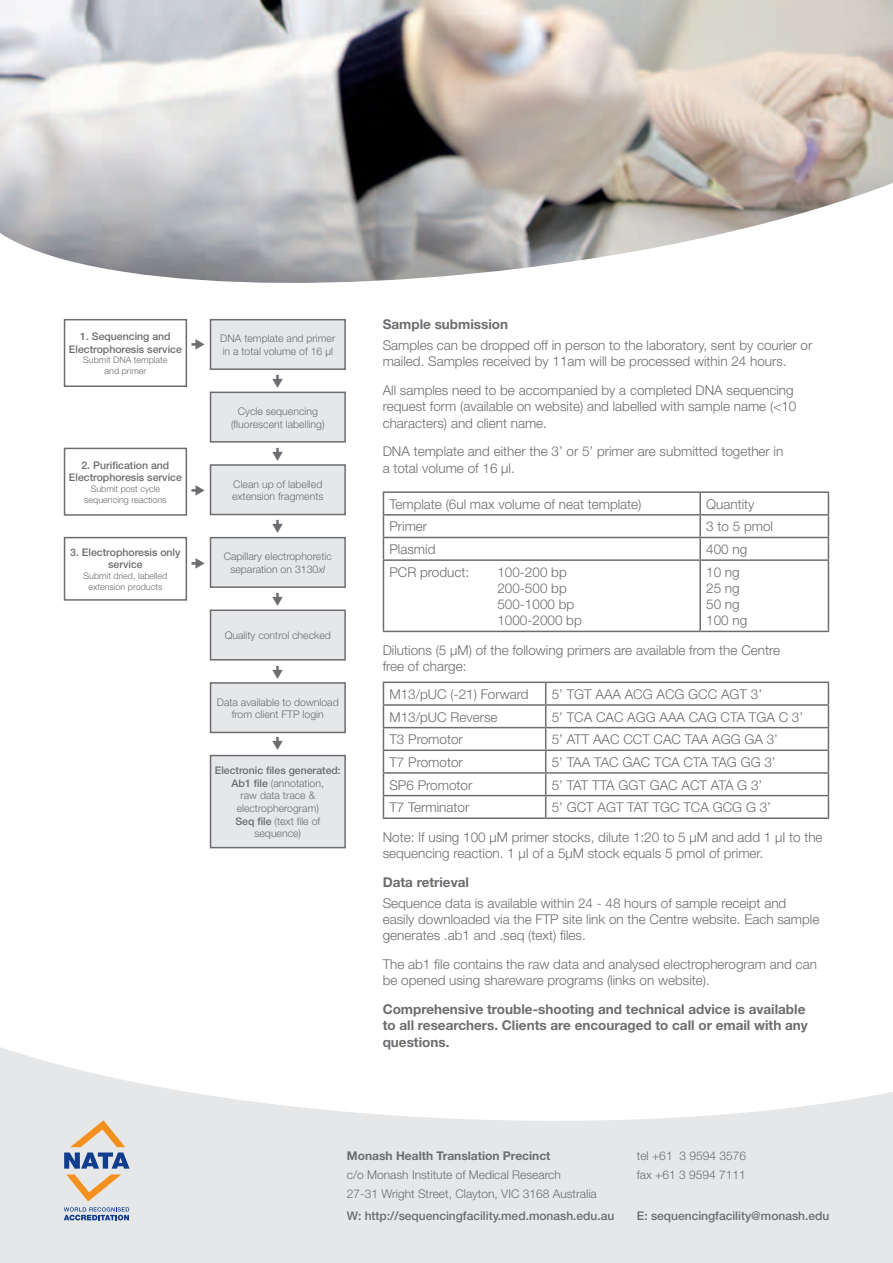
<style>
.page{position:relative;width:893px;height:1263px;background:#fff}
.page>*{position:absolute;margin:0;border:0;box-sizing:border-box;transform-origin:0 0}
.t1{font:300 13.5px/16.2px "Helvetica Neue";color:#6c6d70}
.t2{font:700 13.5px/16.2px "Helvetica Neue";color:#6c6d70}
.t3{font:300 12px/18.6px "Helvetica Neue";color:#6c6d70}
.t4{font:500 12px "Helvetica Neue";color:#6c6d70}
.t5{font:700 12px "Helvetica Neue";color:#6c6d70}
.t6{font:300 10.5px/12.6px "Helvetica Neue";color:#6c6d70;text-align:center}
.t7{font:500 10.5px/12.6px "Helvetica Neue";color:#6c6d70;text-align:center}
.t8{font:300 9px/10.8px "Helvetica Neue";color:#6c6d70;text-align:center}
.s1{font-style:italic}
.s2{font-weight:500}
</style>
<div class="page">
<svg style="left:0;top:1047px;width:893px;height:216px;fill:#e6e7e9"></svg>
<img style="left:0;top:0;width:893px;height:170px">
<svg style="left:0;top:170px;width:893px;height:384px"></svg>
<svg style="left:64px;top:1207px;width:65px;height:13px"></svg>
<svg style="left:64px;top:1120px;width:66px;height:48px;background:#bcb9bb"></svg>
<svg style="left:66px;top:1174px;width:55px;height:27px"></svg>
<div style="left:64px;top:319px;width:123px;height:68px;border:2px solid #6c6d70"></div>
<div style="left:64px;top:448px;width:123px;height:68px;border:2px solid #6c6d70"></div>
<div style="left:64px;top:537px;width:123px;height:64px;border:2px solid #6c6d70"></div>
<div style="left:211px;top:320px;width:134px;height:49px;background:#e6e7e9"></div>
<div style="left:210px;top:319px;width:136px;height:51px;border:2px solid #6c6d70"></div>
<div style="left:211px;top:392px;width:134px;height:50px;background:#e6e7e9"></div>
<div style="left:210px;top:392px;width:136px;height:51px;border:2px solid #6c6d70"></div>
<div style="left:211px;top:465px;width:134px;height:49px;background:#e6e7e9"></div>
<div style="left:210px;top:464px;width:136px;height:51px;border:2px solid #6c6d70"></div>
<div style="left:211px;top:538px;width:134px;height:49px;background:#e6e7e9"></div>
<div style="left:210px;top:537px;width:136px;height:51px;border:2px solid #6c6d70"></div>
<div style="left:211px;top:610px;width:134px;height:50px;background:#e6e7e9"></div>
<div style="left:210px;top:609px;width:136px;height:51px;border:2px solid #6c6d70"></div>
<div style="left:211px;top:683px;width:134px;height:49px;background:#e6e7e9"></div>
<div style="left:210px;top:682px;width:136px;height:51px;border:2px solid #6c6d70"></div>
<div style="left:211px;top:755px;width:134px;height:93px;background:#e6e7e9"></div>
<div style="left:210px;top:755px;width:136px;height:93px;border:2px solid #6c6d70"></div>
<hr style="left:383px;top:491px;width:317px;height:2px;background:#6c6d70">
<hr style="left:700px;top:491px;width:129px;height:2px;background:#6c6d70">
<hr style="left:699px;top:493px;width:2px;height:21px;background:#6c6d70">
<hr style="left:383px;top:514px;width:317px;height:2px;background:#6c6d70">
<hr style="left:700px;top:514px;width:129px;height:2px;background:#6c6d70">
<hr style="left:699px;top:516px;width:2px;height:21px;background:#6c6d70">
<hr style="left:383px;top:537px;width:317px;height:1px;background:#6c6d70">
<svg style="left:383px;top:493px;width:1px;height:66px"></svg>
<hr style="left:700px;top:537px;width:129px;height:1px;background:#6c6d70">
<hr style="left:699px;top:538px;width:2px;height:21px;background:#6c6d70">
<svg style="left:828px;top:493px;width:1px;height:66px"></svg>
<hr style="left:383px;top:559px;width:317px;height:2px;background:#6c6d70">
<hr style="left:383px;top:561px;width:1px;height:70px;background:#6c6d70">
<hr style="left:700px;top:559px;width:129px;height:2px;background:#6c6d70">
<hr style="left:699px;top:561px;width:2px;height:70px;background:#6c6d70">
<hr style="left:828px;top:561px;width:1px;height:70px;background:#6c6d70">
<hr style="left:383px;top:631px;width:317px;height:1px;background:#6c6d70">
<hr style="left:700px;top:631px;width:129px;height:1px;background:#6c6d70">
<hr style="left:383px;top:681px;width:163px;height:2px;background:#6c6d70">
<hr style="left:546px;top:681px;width:283px;height:2px;background:#6c6d70">
<hr style="left:383px;top:704px;width:163px;height:2px;background:#6c6d70">
<hr style="left:546px;top:704px;width:283px;height:2px;background:#6c6d70">
<hr style="left:383px;top:727px;width:163px;height:1px;background:#6c6d70">
<hr style="left:546px;top:727px;width:283px;height:1px;background:#6c6d70">
<hr style="left:383px;top:749px;width:163px;height:2px;background:#6c6d70">
<hr style="left:546px;top:749px;width:283px;height:2px;background:#6c6d70">
<hr style="left:383px;top:772px;width:163px;height:2px;background:#6c6d70">
<hr style="left:546px;top:772px;width:283px;height:2px;background:#6c6d70">
<hr style="left:383px;top:795px;width:163px;height:1px;background:#6c6d70">
<svg style="left:383px;top:683px;width:1px;height:134px"></svg>
<hr style="left:546px;top:795px;width:283px;height:1px;background:#6c6d70">
<svg style="left:545px;top:683px;width:1px;height:134px"></svg>
<svg style="left:828px;top:683px;width:1px;height:134px"></svg>
<hr style="left:383px;top:817px;width:163px;height:2px;background:#6c6d70">
<hr style="left:546px;top:817px;width:283px;height:2px;background:#6c6d70">
<svg style="left:273px;top:374px;width:10px;height:13px"></svg>
<svg style="left:273px;top:448px;width:10px;height:13px"></svg>
<svg style="left:273px;top:520px;width:10px;height:13px"></svg>
<svg style="left:192px;top:485px;width:13px;height:11px"></svg>
<svg style="left:192px;top:339px;width:13px;height:11px"></svg>
<p class="t7" style="left:69px;top:330px;width:115px">1. Sequencing and<br>Electrophoresis service</p>
<p class="t8" style="left:83px;top:355px;width:86px">Submit DNA template and primer</p>
<p class="t7" style="left:69px;top:458px;width:115px">2. Purification and<br>Electrophoresis service</p>
<p class="t8" style="left:84px;top:483px;width:84px">Submit post cycle sequencing reactions</p>
<p class="t7" style="left:70px;top:546px;width:112px">3. Electrophoresis only service</p>
<p class="t8" style="left:84px;top:570px;width:85px">Submit dried, labelled extension products</p>
<p class="t6" style="left:220px;top:332px;width:117px;text-align:left">DNA template and primer in a total volume of 16 µl</p>
<p class="t6" style="left:231px;top:405px;width:95px">Cycle sequencing (fluorescent labelling)</p>
<p class="t6" style="left:232px;top:477px;width:93px;text-align:left">Clean up of labelled extension fragments</p>
<p class="t6" style="left:224px;top:550px;width:110px">Capillary electrophoretic separation on 3130<span class="s1">xl</span></p>
<p class="t6" style="left:225px;top:629px;width:108px">Quality control checked</p>
<p class="t6" style="left:217px;top:695px;width:123px">Data available to download from client FTP login</p>
<p class="t6" style="left:215px;top:764px;width:128px"><span class="s2">Electronic files generated:<br>Ab1 file</span> (annotation,<br>raw data trace &amp; electropherogram)<br><span class="s2">Seq file</span> (text file of sequence)</p>
<p class="t2" style="left:383px;top:316px;width:127px">Sample submission</p>
<p class="t1" style="left:383px;top:337px;width:431px">Samples can be dropped off in person to the laboratory, sent by courier or mailed. Samples received by 11am will be processed within 24 hours.</p>
<p class="t1" style="left:383px;top:382px;width:415px">All samples need to be accompanied by a completed DNA sequencing request form (available on website) and labelled with sample name (&lt;10 characters) and client name.</p>
<p class="t1" style="left:383px;top:443px;width:402px">DNA template and either the 3’ or 5’ primer are submitted together in a total volume of 16 µl.</p>
<p class="t1" style="left:389px;top:496px;width:254px">Template (6ul max volume of neat template)</p>
<p class="t1" style="left:706px;top:496px;width:50px">Quantity</p>
<p class="t1" style="left:389px;top:518px;width:39px">Primer</p>
<p class="t1" style="left:706px;top:518px;width:68px">3 to 5 pmol</p>
<p class="t1" style="left:389px;top:541px;width:47px">Plasmid</p>
<p class="t1" style="left:706px;top:541px;width:43px">400 ng</p>
<p class="t1" style="left:389px;top:564px;width:81px">PCR product:</p>
<p class="t1" style="left:497px;top:564px;width:86px">100-200 bp<br>200-500 bp<br>500-1000 bp<br>1000-2000 bp</p>
<p class="t1" style="left:706px;top:564px;width:43px">10 ng<br>25 ng<br>50 ng<br>100 ng</p>
<p class="t1" style="left:383px;top:642px;width:399px">Dilutions (5 µM) of the following primers are available from the Centre free of charge:</p>
<p class="t1" style="left:389px;top:686px;width:141px">M13/pUC (-21) Forward</p>
<p class="t1" style="left:552px;top:686px;width:212px">5’ TGT AAA ACG ACG GCC AGT 3’</p>
<p class="t1" style="left:389px;top:708px;width:110px">M13/pUC Reverse</p>
<p class="t1" style="left:552px;top:708px;width:253px">5’ TCA CAC AGG AAA CAG CTA TGA C 3’</p>
<p class="t1" style="left:389px;top:731px;width:75px">T3 Promotor</p>
<p class="t1" style="left:552px;top:731px;width:228px">5’ ATT AAC CCT CAC TAA AGG GA 3’</p>
<p class="t1" style="left:389px;top:754px;width:75px">T7 Promotor</p>
<p class="t1" style="left:552px;top:754px;width:225px">5’ TAA TAC GAC TCA CTA TAG GG 3’</p>
<p class="t1" style="left:389px;top:776px;width:84px">SP6 Promotor</p>
<p class="t1" style="left:552px;top:776px;width:212px">5’ TAT TTA GGT GAC ACT ATA G 3’</p>
<p class="t1" style="left:389px;top:799px;width:81px">T7 Terminator</p>
<p class="t1" style="left:552px;top:799px;width:221px">5’ GCT AGT TAT TGC TCA GCG G 3’</p>
<p class="t1" style="left:383px;top:829px;width:441px">Note: If using 100 µM primer stocks, dilute 1:20 to 5 µM and add 1 µI to the sequencing reaction. 1 µI of a 5µM stock equals 5 pmol of primer.</p>
<p class="t2" style="left:383px;top:874px;width:88px">Data retrieval</p>
<p class="t1" style="left:383px;top:894px;width:438px">Sequence data is available within 24 - 48 hours of sample receipt and easily downloaded via the FTP site link on the Centre website. Each sample generates .ab1 and .seq (text) files.</p>
<p class="t1" style="left:383px;top:956px;width:436px">The ab1 file contains the raw data and analysed electropherogram and can be opened using shareware programs (links on website).</p>
<p class="t2" style="left:383px;top:1001px;width:427px">Comprehensive trouble-shooting and technical advice is available to all researchers. Clients are encouraged to call or email with any questions.</p>
<p class="t5" style="left:347px;top:1148px;width:205px">Monash Health Translation Precinct</p>
<p class="t3" style="left:347px;top:1165px;width:251px">c/o Monash Institute of Medical Research<br>27-31 Wright Street, Clayton, VIC 3168 Australia</p>
<p class="t4" style="left:347px;top:1209px;width:269px">W: http://sequencingfacility.med.monash.edu.au</p>
<p class="t3" style="left:637px;top:1146px;width:111px">tel +61 3 9594 3576 fax +61 3 9594 7111</p>
<p class="t4" style="left:637px;top:1209px;width:194px">E: sequencingfacility@monash.edu</p>
</div>
